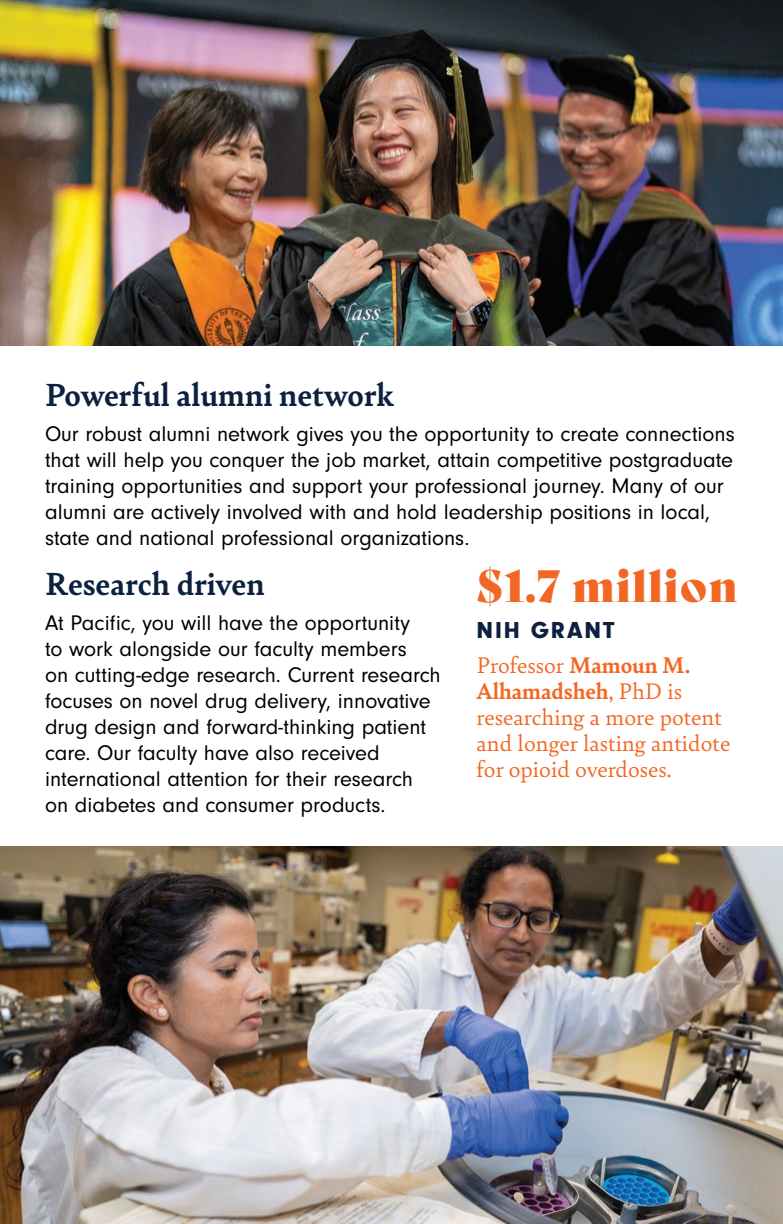
<style>
.page{position:relative;width:783px;height:1224px;background:#fff}
.page>*{position:absolute;margin:0;border:0;box-sizing:border-box;transform-origin:0 0}
.t1{font:44px "Bely Display";letter-spacing:.025em;color:#f26724}
.t2{font:700 34px "Bely";letter-spacing:.005em;color:#0c213f}
.t3{font:24px/26px "Bely";color:#f26724}
.t4{font:900 24px "Neuzeit Gro";letter-spacing:.075em;color:#0c213f}
.t5{font:22px/26px "Neuzeit Gro";color:#000}
.s1{font-weight:700}
</style>
<div class="page">
<img style="left:0;top:0;width:783px;height:345px">
<img style="left:0;top:846px;width:783px;height:378px">
<h2 class="t2" style="left:45px;top:370px;width:351px">Powerful alumni network</h2>
<p class="t5" style="left:45px;top:421px;width:691px">Our robust alumni network gives you the opportunity to create connections that will help you conquer the job market, attain competitive postgraduate training opportunities and support your professional journey. Many of our alumni are actively involved with and hold leadership positions in local, state and national professional organizations.</p>
<h2 class="t2" style="left:45px;top:560px;width:221px">Research driven</h2>
<p class="t5" style="left:45px;top:610px;width:397px">At Pacific, you will have the opportunity<br>to work alongside our faculty members<br>on cutting-edge research. Current research focuses on novel drug delivery, innovative drug design and forward-thinking patient care. Our faculty have also received international attention for their research on diabetes and consumer products.</p>
<h1 class="t1" style="left:477px;top:551px;width:262px">$1.7 million</h1>
<p class="t4" style="left:477px;top:617px;width:139px">NIH GRANT</p>
<p class="t3" style="left:477px;top:651px;width:255px">Professor <span class="s1">Mamoun M.<br>Alhamadsheh</span>, PhD is researching a more potent and longer lasting antidote for opioid overdoses.</p>
</div>
